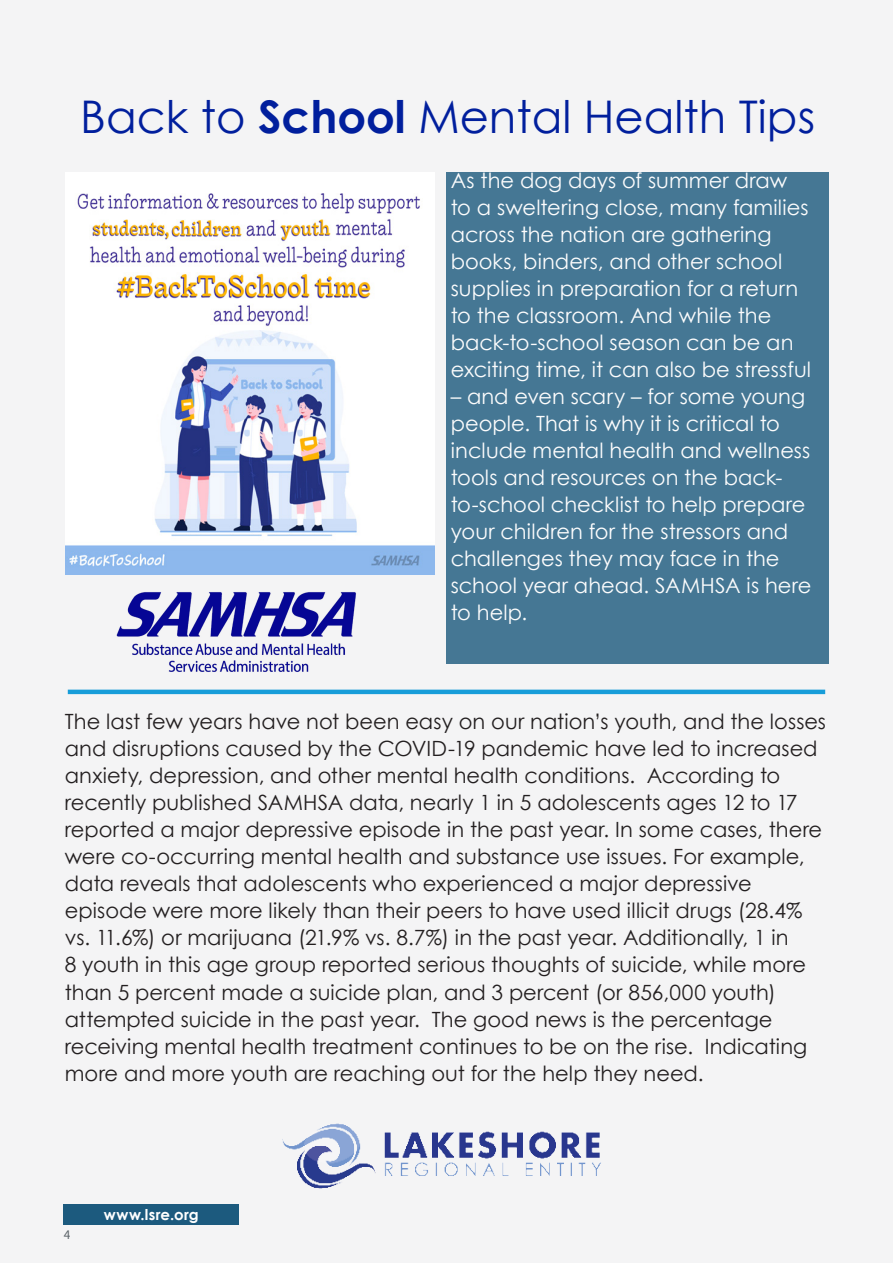
<style>
.page{position:relative;width:893px;height:1263px;background:#f4f4f5}
.page>*{position:absolute;margin:0;border:0;box-sizing:border-box;transform-origin:0 0}
._33_Header_gray_Bitt{font:45px "Century Gothic";color:#011f9d}
._8_Content_gray_Sour{font:21px/27px "Century Gothic";color:#231f20}
.t1{font:21px/27px "Century Gothic";color:#fff}
._8_Content_gray_C_So{font:700 15px "Century Gothic";letter-spacing:.025em;color:#fff}
._9_Content_gray_Sour{font:13.5px "Source Sans Pro";color:#5b6369}
.s1{font-weight:700}
</style>
<div class="page">
<hr style="left:68px;top:690px;width:757px;height:4px;background:#179dd9">
<div style="left:64px;top:1204px;width:175px;height:21px;background:#1c5a7e"></div>
<img style="left:283px;top:1123px;width:318px;height:66px">
<div style="left:446px;top:172px;width:383px;height:492px;background:#457794"></div>
<img style="left:66px;top:172px;width:369px;height:403px">
<p class="_33_Header_gray_Bitt" style="left:80px;top:85px;width:736px">Back to <span class="s1">School</span> Mental Health Tips</p>
<p class="t1" style="left:451px;top:167px;width:362px">As the dog days of summer draw to a sweltering close, many families across the nation are gathering books, binders, and other school supplies in preparation for a return to the classroom. And while the back-to-school season can be an exciting time, it can also be stressful</p>
<p class="t1" style="left:451px;top:383px;width:362px">– and even scary – for some young people. That is why it is critical to include mental health and wellness tools and resources on the back&shy;to-school checklist to help prepare your children for the stressors and challenges they may face in the school year ahead. SAMHSA is here to help.</p>
<p class="_8_Content_gray_Sour" style="left:65px;top:708px;width:763px">The last few years have not been easy on our nation’s youth, and the losses and disruptions caused by the COVID-19 pandemic have led to increased anxiety, depression, and other mental health conditions. According to recently published SAMHSA data, nearly 1 in 5 adolescents ages 12 to 17 reported a major depressive episode in the past year. In some cases, there were co-occurring mental health and substance use issues. For example, data reveals that adolescents who experienced a major depressive episode were more likely than their peers to have used illicit drugs (28.4% vs. 11.6%) or marijuana (21.9% vs. 8.7%) in the past year. Additionally, 1 in<br>8 youth in this age group reported serious thoughts of suicide, while more than 5 percent made a suicide plan, and 3 percent (or 856,000 youth) attempted suicide in the past year. The good news is the percentage receiving mental health treatment continues to be on the rise. Indicating more and more youth are reaching out for the help they need.</p>
<p class="_9_Content_gray_Sour" style="left:64px;top:1225px;width:8px">4</p>
<p class="_8_Content_gray_C_So" style="left:104px;top:1203px;width:96px">www.lsre.org</p>
</div>
